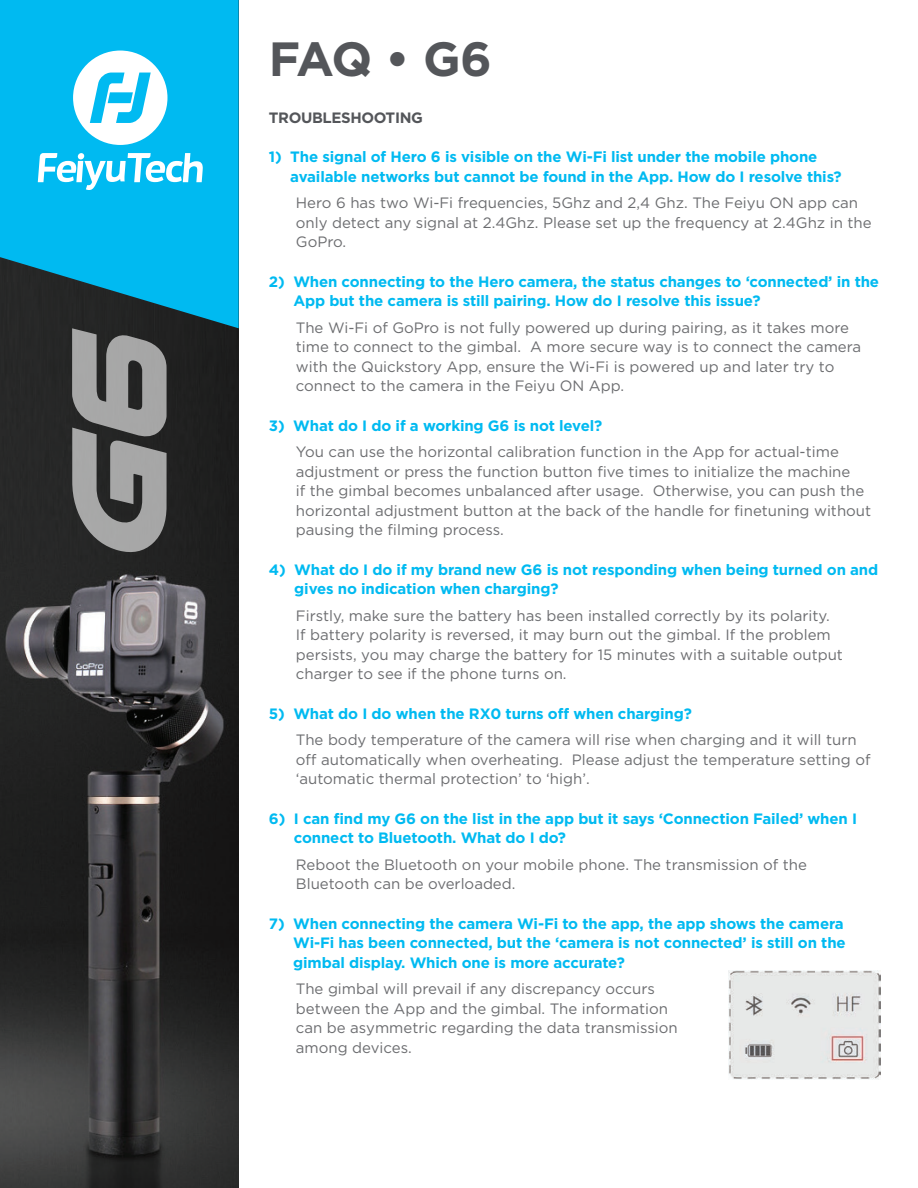
<style>
.page{position:relative;width:918px;height:1188px;background:#fff}
.page>*{position:absolute;margin:0;border:0;box-sizing:border-box;transform-origin:0 0}
.t1{font:700 48px "Gotham";color:#54565a}
.t2{font:15px/19.5px "Gotham";color:#6c6d70}
.t3{font:700 15px/19.5px "Gotham";letter-spacing:-.01em;color:#00baf1}
.t4{font:700 15px "Gotham";letter-spacing:-.025em;color:#54565a}
</style>
<div class="page">
<img style="left:0;top:328px;width:239px;height:860px">
<svg style="left:0;top:0;width:239px;height:328px;background:#04a6d5"></svg>
<svg style="left:73px;top:51px;width:94px;height:94px"></svg>
<svg style="left:38px;top:153px;width:165px;height:37px"></svg>
<svg style="left:72px;top:328px;width:95px;height:224px;background:#7e7e7e"></svg>
<img style="left:729px;top:970px;width:151px;height:110px">
<p class="t1" style="left:269px;top:27px;width:225px">FAQ • G6</p>
<p class="t4" style="left:269px;top:107px;width:155px">TROUBLESHOOTING</p>
<p class="t3" style="left:290px;top:147px;width:553px;text-indent:-21px">1) The signal of Hero 6 is visible on the Wi-Fi list under the mobile phone available networks but cannot be found in the App. How do I resolve this?</p>
<p class="t2" style="left:296px;top:193px;width:577px">Hero 6 has two Wi-Fi frequencies, 5Ghz and 2,4 Ghz. The Feiyu ON app can only detect any signal at 2.4Ghz. Please set up the frequency at 2.4Ghz in the<br>GoPro.</p>
<p class="t3" style="left:293px;top:272px;width:587px;text-indent:-24px">2) When connecting to the Hero camera, the status changes to ‘connected’ in the<br>App but the camera is still pairing. How do I resolve this issue?</p>
<p class="t2" style="left:296px;top:317px;width:567px">The Wi-Fi of GoPro is not fully powered up during pairing, as it takes more time to connect to the gimbal. A more secure way is to connect the camera with the Quickstory App, ensure the Wi-Fi is powered up and later try to connect to the camera in the Feiyu ON App.</p>
<p class="t3" style="left:269px;top:416px;width:335px">3) What do I do if a working G6 is not level?</p>
<p class="t2" style="left:296px;top:442px;width:577px">You can use the horizontal calibration function in the App for actual-time adjustment or press the function button five times to initialize the machine<br>if the gimbal becomes unbalanced after usage. Otherwise, you can push the horizontal adjustment button at the back of the handle for finetuning without pausing the filming process.</p>
<p class="t3" style="left:294px;top:560px;width:585px;text-indent:-25px">4) What do I do if my brand new G6 is not responding when being turned on and gives no indication when charging?</p>
<p class="t2" style="left:296px;top:605px;width:549px">Firstly, make sure the battery has been installed correctly by its polarity.<br>If battery polarity is reversed, it may burn out the gimbal. If the problem persists, you may charge the battery for 15 minutes with a suitable output charger to see if the phone turns on.</p>
<p class="t3" style="left:269px;top:704px;width:425px">5) What do I do when the RX0 turns off when charging?</p>
<p class="t2" style="left:296px;top:730px;width:576px">The body temperature of the camera will rise when charging and it will turn off automatically when overheating. Please adjust the temperature setting of ‘automatic thermal protection’ to ‘high’.</p>
<p class="t3" style="left:294px;top:809px;width:565px;text-indent:-25px">6) I can find my G6 on the list in the app but it says ‘Connection Failed’ when I connect to Bluetooth. What do I do?</p>
<p class="t2" style="left:296px;top:854px;width:513px">Reboot the Bluetooth on your mobile phone. The transmission of the<br>Bluetooth can be overloaded.</p>
<p class="t3" style="left:293px;top:914px;width:554px;text-indent:-24px">7) When connecting the camera Wi-Fi to the app, the app shows the camera<br>Wi-Fi has been connected, but the ‘camera is not connected’ is still on the gimbal display. Which one is more accurate?</p>
<p class="t2" style="left:296px;top:979px;width:383px">The gimbal will prevail if any discrepancy occurs between the App and the gimbal. The information can be asymmetric regarding the data transmission among devices.</p>
</div>
